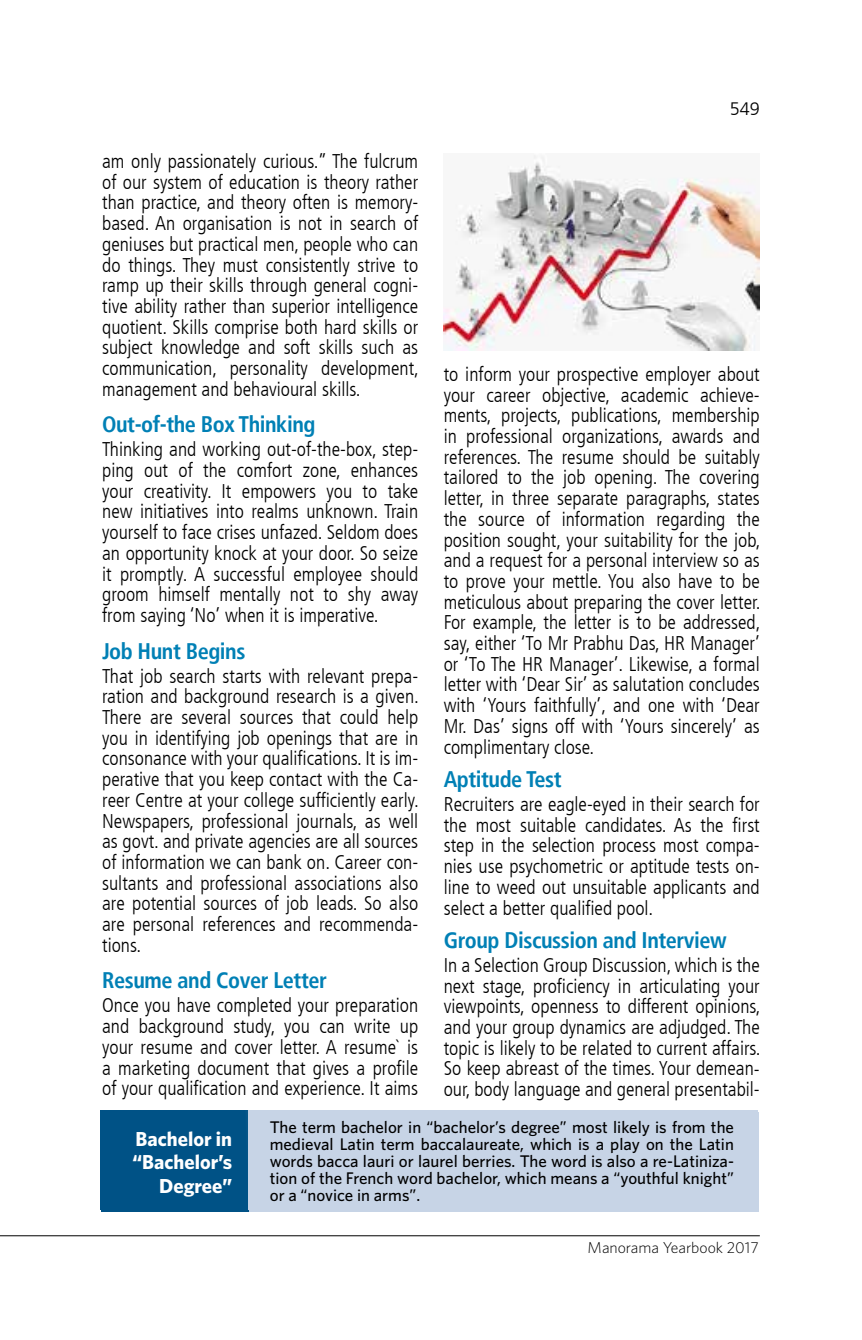
<style>
.page{position:relative;width:862px;height:1340px;background:#fff}
.page>*{position:absolute;margin:0;border:0;box-sizing:border-box;transform-origin:0 0}
.t1{font:700 condensed 22.5px "Frutiger LT";letter-spacing:-.02em;color:#0080b5}
.t2{font:700 20.25px/23.4px "Whitney";color:#fff;text-align:right}
.t3{font:300 condensed 19.8px/20.7px "Frutiger LT";color:#000;text-align:justify}
.t4{font:300 18px "Frutiger LT";color:#000}
.t5{font:500 16.88px/16.9px "Whitney";color:#000;text-align:justify}
.t6{font:300 15.75px "Whitney";color:#000}
</style>
<div class="page">
<hr style="left:0;top:1235px;width:759px;height:1px;background:#000">
<div style="left:247px;top:1112px;width:511px;height:99px;background:#c7d4e6"></div>
<div style="left:101px;top:1112px;width:148px;height:99px;background:#005286"></div>
<div style="left:245px;top:1109px;width:511px;height:100px;background:#c7d4e6"></div>
<div style="left:100px;top:1109px;width:147px;height:100px;background:#005286"></div>
<img style="left:443px;top:155px;width:316px;height:195px">
<p class="t3" style="left:102px;top:151px;width:318px">am only passionately curious.” The fulcrum of our system of education is theory rather than practice, and theory often is memory&shy;based. An organisation is not in search of geniuses but practical men, people who can do things. They must consistently strive to ramp up their skills through general cogni&shy;tive ability rather than superior intelligence quotient. Skills comprise both hard skills or subject knowledge and soft skills such as communication, personality development, management and behavioural skills.</p>
<p class="t1" style="left:102px;top:411px;width:215px">Out-of-the Box Thinking</p>
<p class="t3" style="left:102px;top:439px;width:317px">Thinking and working out-of-the-box, step&shy;ping out of the comfort zone, enhances your creativity. It empowers you to take new initiatives into realms unknown. Train yourself to face crises unfazed. Seldom does an opportunity knock at your door. So seize it promptly. A successful employee should groom himself mentally not to shy away from saying ‘No’ when it is imperative.</p>
<p class="t1" style="left:102px;top:637px;width:145px">Job Hunt Begins</p>
<p class="t3" style="left:102px;top:665px;width:318px">That job search starts with relevant prepa&shy;ration and background research is a given.<br>There are several sources that could help you in identifying job openings that are in consonance with your qualifications. It is im&shy;perative that you keep contact with the Ca&shy;reer Centre at your college sufficiently early.<br>Newspapers, professional journals, as well as govt. and private agencies are all sources of information we can bank on. Career con&shy;sultants and professional associations also are potential sources of job leads. So also are personal references and recommenda&shy;tions.</p>
<p class="t1" style="left:102px;top:967px;width:226px">Resume and Cover Letter</p>
<p class="t3" style="left:102px;top:995px;width:317px">Once you have completed your preparation and background study, you can write up your resume and cover letter. A resume` is a marketing document that gives a profile of your qualification and experience. It aims</p>
<p class="t4" style="left:729px;top:99px;width:32px">549</p>
<p class="t3" style="left:443px;top:364px;width:318px">to inform your prospective employer about your career objective, academic achieve&shy;ments, projects, publications, membership in professional organizations, awards and references. The resume should be suitably tailored to the job opening. The covering letter, in three separate paragraphs, states the source of information regarding the position sought, your suitability for the job, and a request for a personal interview so as to prove your mettle. You also have to be meticulous about preparing the cover letter.<br>For example, the letter is to be addressed, say, either ‘To Mr Prabhu Das, HR Manager’ or ‘To The HR Manager’. Likewise, a formal letter with ‘Dear Sir’ as salutation concludes with ‘Yours faithfully’, and one with ‘Dear Mr. Das’ signs off with ‘Yours sincerely’ as complimentary close.</p>
<p class="t1" style="left:443px;top:766px;width:119px">Aptitude Test</p>
<p class="t3" style="left:443px;top:794px;width:317px">Recruiters are eagle-eyed in their search for the most suitable candidates. As the first step in the selection process most compa&shy;nies use psychometric or aptitude tests on&shy;line to weed out unsuitable applicants and select a better qualified pool.</p>
<p class="t1" style="left:443px;top:926px;width:284px">Group Discussion and Interview</p>
<p class="t3" style="left:443px;top:955px;width:318px">In a Selection Group Discussion, which is the next stage, proficiency in articulating your viewpoints, openness to different opinions, and your group dynamics are adjudged. The topic is likely to be related to current affairs.<br>So keep abreast of the times. Your demean&shy;our, body language and general presentabil-</p>
<p class="t2" style="left:132px;top:1126px;width:101px">Bachelor in “Bachelor’s<br>Degree”</p>
<p class="t5" style="left:269px;top:1118px;width:465px">The term bachelor in “bachelor’s degree” most likely is from the medieval Latin term baccalaureate, which is a play on the Latin words bacca lauri or laurel berries. The word is also a re-Latiniza&shy;tion of the French word bachelor, which means a “youthful knight” or a “novice in arms”.</p>
<p class="t6" style="left:587px;top:1236px;width:173px">Manorama Yearbook 2017</p>
</div>
